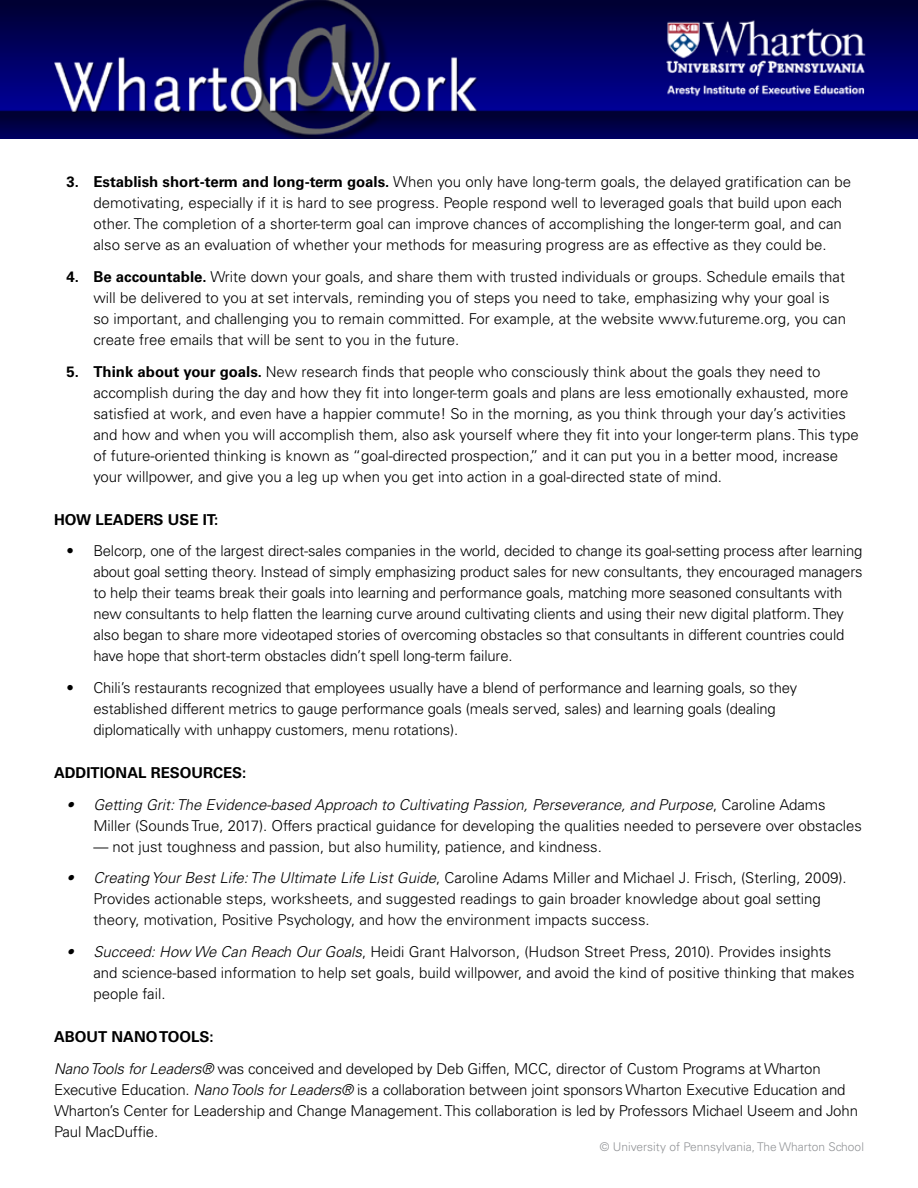
<style>
.page{position:relative;width:918px;height:1188px;background:#fff}
.page>*{position:absolute;margin:0;border:0;box-sizing:border-box;transform-origin:0 0}
.t1{font:300 15px/21px "Univers";color:#000}
.t2{font:700 15px "Univers";color:#000}
.t3{font:300 12px "Univers";color:#939598}
.s1{font-weight:700}
.s2{font-style:italic}
</style>
<div class="page">
<img style="left:0;top:0;width:918px;height:138px">
<p class="t1" style="left:93px;top:172px;width:759px;text-indent:-27px"><span class="s1">3. Establish short-term and long-term goals.</span> When you only have long-term goals, the delayed gratification can be demotivating, especially if it is hard to see progress. People respond well to leveraged goals that build upon each other. The completion of a shorter-term goal can improve chances of accomplishing the longer-term goal, and can also serve as an evaluation of whether your methods for measuring progress are as effective as they could be.</p>
<p class="t1" style="left:93px;top:266px;width:754px;text-indent:-27px"><span class="s1">4. Be accountable.</span> Write down your goals, and share them with trusted individuals or groups. Schedule emails that will be delivered to you at set intervals, reminding you of steps you need to take, emphasizing why your goal is so important, and challenging you to remain committed. For example, at the website www.futureme.org, you can create free emails that will be sent to you in the future.</p>
<p class="t1" style="left:93px;top:361px;width:767px;text-indent:-27px"><span class="s1">5. Think about your goals.</span> New research finds that people who consciously think about the goals they need to accomplish during the day and how they fit into longer-term goals and plans are less emotionally exhausted, more satisfied at work, and even have a happier commute! So in the morning, as you think through your day’s activities and how and when you will accomplish them, also ask yourself where they fit into your longer-term plans. This type of future-oriented thinking is known as “goal-directed prospection,” and it can put you in a better mood, increase your willpower, and give you a leg up when you get into action in a goal-directed state of mind.</p>
<p class="t2" style="left:54px;top:511px;width:166px">HOW LEADERS USE IT:</p>
<p class="t1" style="left:93px;top:541px;width:771px;text-indent:-27px">• Belcorp, one of the largest direct-sales companies in the world, decided to change its goal-setting process after learning about goal setting theory. Instead of simply emphasizing product sales for new consultants, they encouraged managers to help their teams break their goals into learning and performance goals, matching more seasoned consultants with new consultants to help flatten the learning curve around cultivating clients and using their new digital platform. They also began to share more videotaped stories of overcoming obstacles so that consultants in different countries could have hope that short-term obstacles didn’t spell long-term failure.</p>
<p class="t1" style="left:93px;top:677px;width:705px;text-indent:-27px">• Chili’s restaurants recognized that employees usually have a blend of performance and learning goals, so they established different metrics to gauge performance goals (meals served, sales) and learning goals (dealing diplomatically with unhappy customers, menu rotations).</p>
<p class="t2" style="left:54px;top:764px;width:194px">ADDITIONAL RESOURCES:</p>
<p class="t1" style="left:93px;top:794px;width:770px;text-indent:-27px"><span class="s2">• Getting Grit: The Evidence-based Approach to Cultivating Passion, Perseverance, and Purpose</span>, Caroline Adams<br>Miller (Sounds True, 2017). Offers practical guidance for developing the qualities needed to persevere over obstacles</p>
<p class="t1" style="left:93px;top:836px;width:510px">— not just toughness and passion, but also humility, patience, and kindness.</p>
<p class="t1" style="left:93px;top:868px;width:755px;text-indent:-27px"><span class="s2">• Creating Your Best Life: The Ultimate Life List Guide</span>, Caroline Adams Miller and Michael J. Frisch, (Sterling, 2009).<br>Provides actionable steps, worksheets, and suggested readings to gain broader knowledge about goal setting theory, motivation, Positive Psychology, and how the environment impacts success.</p>
<p class="t1" style="left:93px;top:941px;width:763px;text-indent:-27px"><span class="s2">• Succeed: How We Can Reach Our Goals</span>, Heidi Grant Halvorson, (Hudson Street Press, 2010). Provides insights and science-based information to help set goals, build willpower, and avoid the kind of positive thinking that makes people fail.</p>
<p class="t1" style="left:54px;top:1021px;width:768px;line-height:31.8px"><span class="s1">ABOUT NANO TOOLS:<br></span><span class="s2">Nano Tools for Leaders®</span> was conceived and developed by Deb Giffen, MCC, director of Custom Programs at Wharton</p>
<p class="t1" style="left:54px;top:1079px;width:806px">Executive Education. <span class="s2">Nano Tools for Leaders®</span> is a collaboration between joint sponsors Wharton Executive Education and<br>Wharton’s Center for Leadership and Change Management. This collaboration is led by Professors Michael Useem and John<br>Paul MacDuffie.</p>
<p class="t3" style="left:600px;top:1140px;width:266px">© University of Pennsylvania, The Wharton School</p>
</div>
